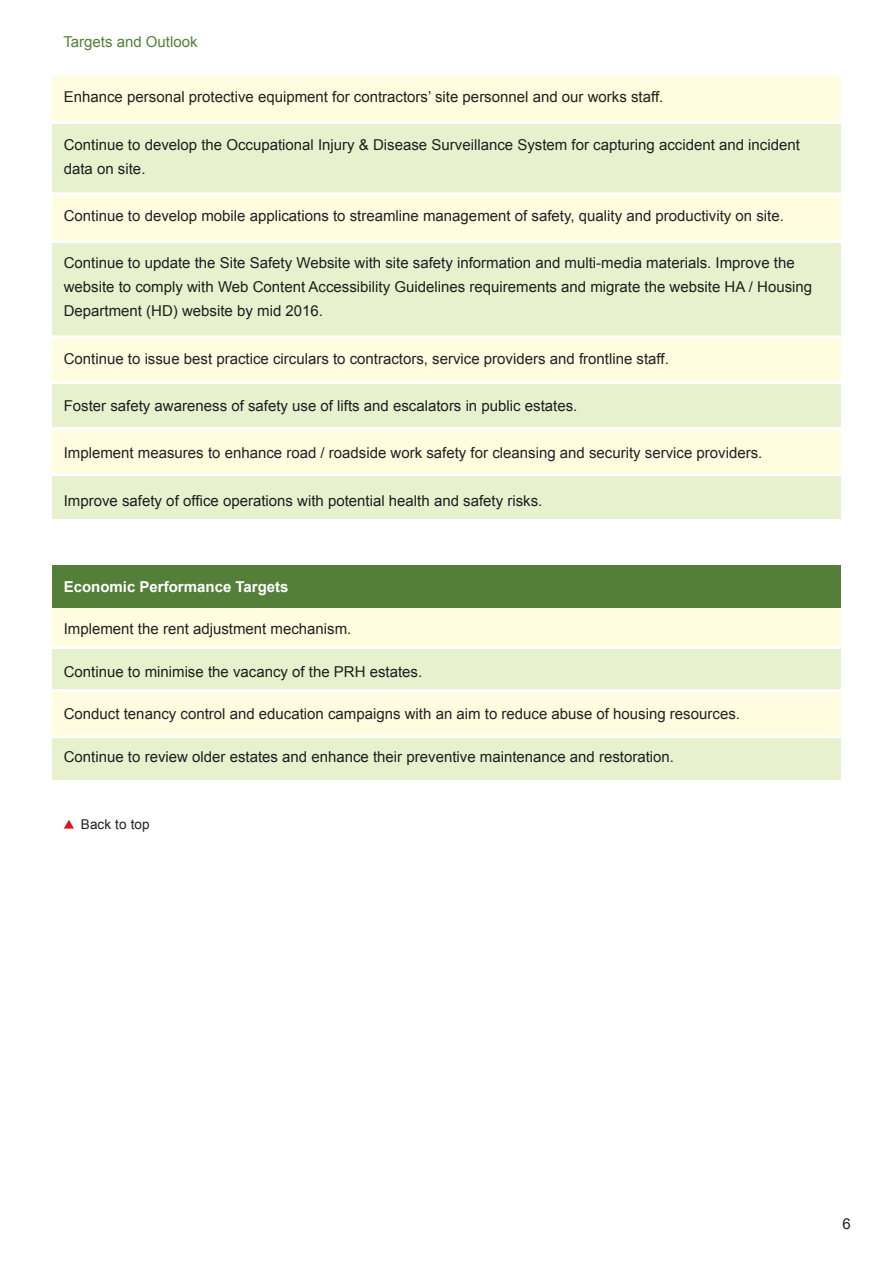
<style>
.page{position:relative;width:893px;height:1263px;background:#fff}
.page>*{position:absolute;margin:0;border:0;box-sizing:border-box;transform-origin:0 0}
.t1{font:15px/24px "Arial";color:#231f20}
.t2{font:700 15px "Arial";color:#fff}
.t3{font:15px "Arial";color:#537f39}
.t4{font:13.5px "Arial";letter-spacing:.01em;color:#231f20}
</style>
<div class="page">
<div style="left:52px;top:77px;width:789px;height:442px;background:#fffce0"></div>
<div style="left:52px;top:565px;width:789px;height:214px;background:#fffce0"></div>
<div style="left:52px;top:124px;width:789px;height:68px;background:#e8f1ce"></div>
<hr style="left:52px;top:192px;width:789px;height:3px;background:#fff">
<hr style="left:52px;top:121px;width:789px;height:3px;background:#fff">
<div style="left:52px;top:243px;width:789px;height:92px;background:#e8f1ce"></div>
<hr style="left:52px;top:240px;width:789px;height:3px;background:#fff">
<hr style="left:52px;top:335px;width:789px;height:3px;background:#fff">
<hr style="left:52px;top:381px;width:789px;height:3px;background:#fff">
<hr style="left:52px;top:427px;width:789px;height:3px;background:#fff">
<div style="left:52px;top:384px;width:789px;height:43px;background:#e8f1ce"></div>
<hr style="left:52px;top:473px;width:789px;height:3px;background:#fff">
<div style="left:52px;top:476px;width:789px;height:43px;background:#e8f1ce"></div>
<div style="left:52px;top:565px;width:789px;height:43px;background:#537f39"></div>
<div style="left:52px;top:648px;width:789px;height:42px;background:#e8f1ce"></div>
<hr style="left:52px;top:689px;width:789px;height:3px;background:#fff">
<hr style="left:52px;top:646px;width:789px;height:3px;background:#fff">
<div style="left:52px;top:737px;width:789px;height:42px;background:#e8f1ce"></div>
<hr style="left:52px;top:735px;width:789px;height:3px;background:#fff">
<svg style="left:64px;top:820px;width:10px;height:8px"></svg>
<p class="t3" style="left:63px;top:32px;width:136px">Targets and Outlook</p>
<p class="t1" style="left:64px;top:85px;width:601px">Enhance personal protective equipment for contractors’ site personnel and our works staff.</p>
<p class="t1" style="left:64px;top:132px;width:738px">Continue to develop the Occupational Injury &amp; Disease Surveillance System for capturing accident and incident data on site.</p>
<p class="t1" style="left:64px;top:204px;width:722px">Continue to develop mobile applications to streamline management of safety, quality and productivity on site.</p>
<p class="t1" style="left:64px;top:251px;width:750px">Continue to update the Site Safety Website with site safety information and multi-media materials. Improve the website to comply with Web Content Accessibility Guidelines requirements and migrate the website HA / Housing<br>Department (HD) website by mid 2016.</p>
<p class="t1" style="left:64px;top:347px;width:607px">Continue to issue best practice circulars to contractors, service providers and frontline staff.</p>
<p class="t1" style="left:64px;top:394px;width:515px">Foster safety awareness of safety use of lifts and escalators in public estates.</p>
<p class="t1" style="left:64px;top:441px;width:700px">Implement measures to enhance road / roadside work safety for cleansing and security service providers.</p>
<p class="t1" style="left:64px;top:489px;width:480px">Improve safety of office operations with potential health and safety risks.</p>
<p class="t2" style="left:64px;top:577px;width:226px">Economic Performance Targets</p>
<p class="t1" style="left:64px;top:617px;width:289px">Implement the rent adjustment mechanism.</p>
<p class="t1" style="left:64px;top:659px;width:360px">Continue to minimise the vacancy of the PRH estates.</p>
<p class="t1" style="left:64px;top:702px;width:678px">Conduct tenancy control and education campaigns with an aim to reduce abuse of housing resources.</p>
<p class="t1" style="left:64px;top:745px;width:612px">Continue to review older estates and enhance their preventive maintenance and restoration.</p>
<p class="t4" style="left:81px;top:815px;width:70px">Back to top</p>
<p class="t1" style="left:842px;top:1212px;width:10px">6</p>
</div>
